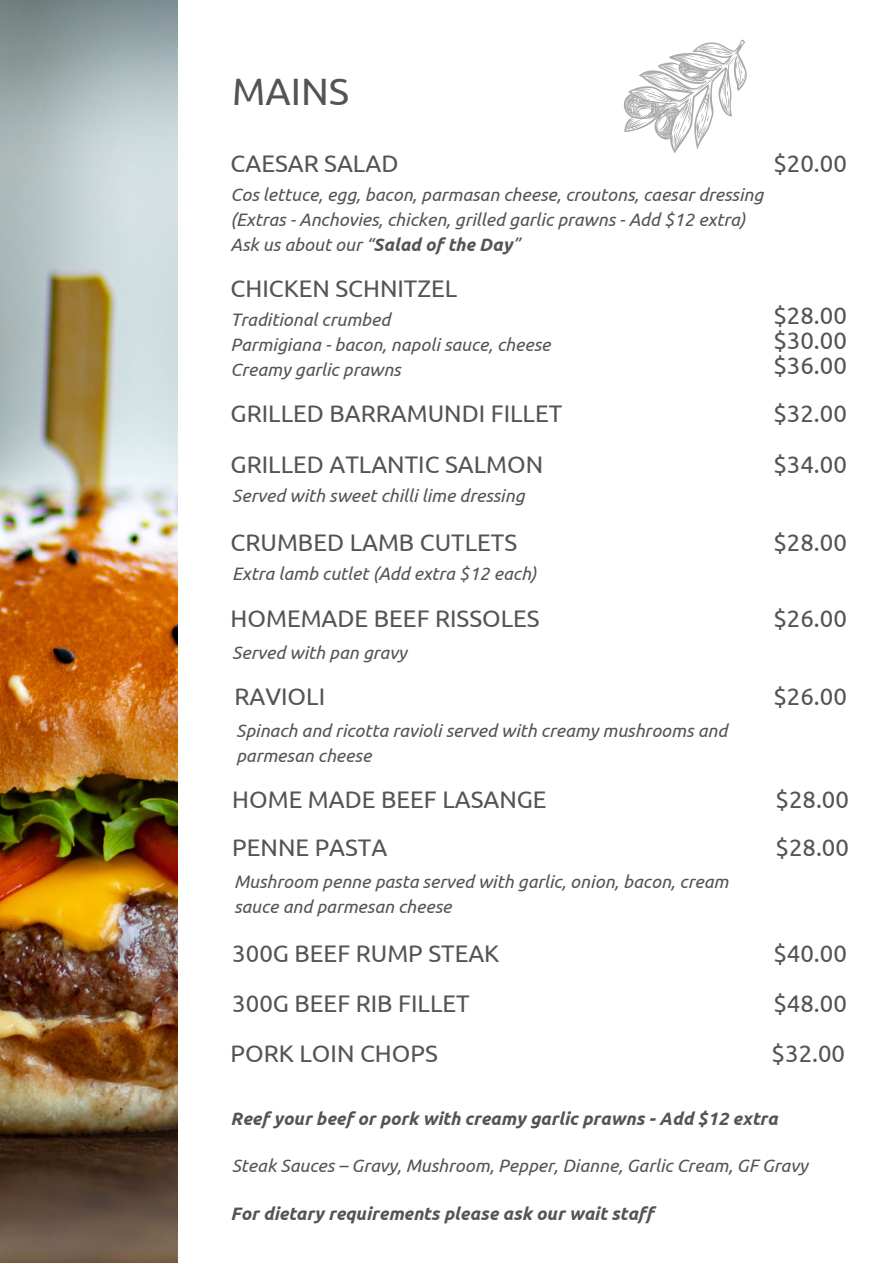
<style>
.page{position:relative;width:893px;height:1264px;background:#fff}
.page>*{position:absolute;margin:0;border:0;box-sizing:border-box;transform-origin:0 0}
.t1{font:38.1px "Ubuntu";color:#545454}
.t2{font:24px "Ubuntu";color:#545454}
.t3{font:italic 18px/24.8px "Ubuntu";color:#545454}
.t4{font:italic 700 18px "Ubuntu";color:#545454}
.s1{font-weight:700}
</style>
<div class="page">
<img style="left:0;top:0;width:178px;height:1262px">
<svg style="left:623px;top:39px;width:124px;height:114px"></svg>
<p class="t1" style="left:232px;top:70px;width:118px">MAINS</p>
<p class="t2" style="left:230px;top:149px;width:169px">CAESAR SALAD</p>
<p class="t2" style="left:773px;top:149px;width:75px">$20.00</p>
<p class="t3" style="left:230px;top:182px;width:534px">Cos lettuce, egg, bacon, parmasan cheese, croutons, caesar dressing</p>
<p class="t3" style="left:230px;top:207px;width:516px">(Extras - Anchovies, chicken, grilled garlic prawns - Add $12 extra)</p>
<p class="t3" style="left:230px;top:232px;width:291px">Ask us about our “<span class="s1">Salad of the Day</span>”</p>
<p class="t2" style="left:230px;top:274px;width:228px">CHICKEN SCHNITZEL</p>
<p class="t3" style="left:230px;top:307px;width:161px">Traditional crumbed</p>
<p class="t2" style="left:773px;top:301px;width:75px">$28.00</p>
<p class="t3" style="left:230px;top:332px;width:321px">Parmigiana - bacon, napoli sauce, cheese</p>
<p class="t3" style="left:230px;top:357px;width:172px">Creamy garlic prawns</p>
<p class="t2" style="left:773px;top:327px;width:75px">$30.00</p>
<p class="t2" style="left:773px;top:352px;width:75px">$36.00</p>
<p class="t2" style="left:230px;top:400px;width:333px">GRILLED BARRAMUNDI FILLET</p>
<p class="t2" style="left:773px;top:400px;width:75px">$32.00</p>
<p class="t2" style="left:230px;top:450px;width:314px">GRILLED ATLANTIC SALMON</p>
<p class="t2" style="left:773px;top:450px;width:75px">$34.00</p>
<p class="t3" style="left:232px;top:483px;width:294px">Served with sweet chilli lime dressing</p>
<p class="t2" style="left:230px;top:528px;width:288px">CRUMBED LAMB CUTLETS</p>
<p class="t2" style="left:773px;top:528px;width:75px">$28.00</p>
<p class="t3" style="left:232px;top:561px;width:306px">Extra lamb cutlet (Add extra $12 each)</p>
<p class="t2" style="left:230px;top:604px;width:310px">HOMEMADE BEEF RISSOLES</p>
<p class="t2" style="left:773px;top:604px;width:75px">$26.00</p>
<p class="t3" style="left:232px;top:639px;width:176px">Served with pan gravy</p>
<p class="t2" style="left:234px;top:682px;width:92px">RAVIOLI</p>
<p class="t2" style="left:773px;top:682px;width:75px">$26.00</p>
<p class="t3" style="left:236px;top:718px;width:492px">Spinach and ricotta ravioli served with creamy mushrooms and parmesan cheese</p>
<p class="t2" style="left:232px;top:785px;width:316px">HOME MADE BEEF LASANGE</p>
<p class="t2" style="left:775px;top:785px;width:75px">$28.00</p>
<p class="t2" style="left:232px;top:834px;width:157px">PENNE PASTA</p>
<p class="t2" style="left:775px;top:834px;width:75px">$28.00</p>
<p class="t3" style="left:234px;top:869px;width:496px">Mushroom penne pasta served with garlic, onion, bacon, cream sauce and parmesan cheese</p>
<p class="t2" style="left:232px;top:939px;width:268px">300G BEEF RUMP STEAK</p>
<p class="t2" style="left:773px;top:939px;width:75px">$40.00</p>
<p class="t2" style="left:232px;top:989px;width:239px">300G BEEF RIB FILLET</p>
<p class="t2" style="left:773px;top:989px;width:75px">$48.00</p>
<p class="t2" style="left:230px;top:1039px;width:209px">PORK LOIN CHOPS</p>
<p class="t2" style="left:771px;top:1039px;width:75px">$32.00</p>
<p class="t4" style="left:230px;top:1108px;width:548px">Reef your beef or pork with creamy garlic prawns - Add $12 extra</p>
<p class="t3" style="left:232px;top:1153px;width:577px">Steak Sauces – Gravy, Mushroom, Pepper, Dianne, Garlic Cream, GF Gravy</p>
<p class="t4" style="left:230px;top:1202px;width:424px">For dietary requirements please ask our wait staff</p>
</div>
